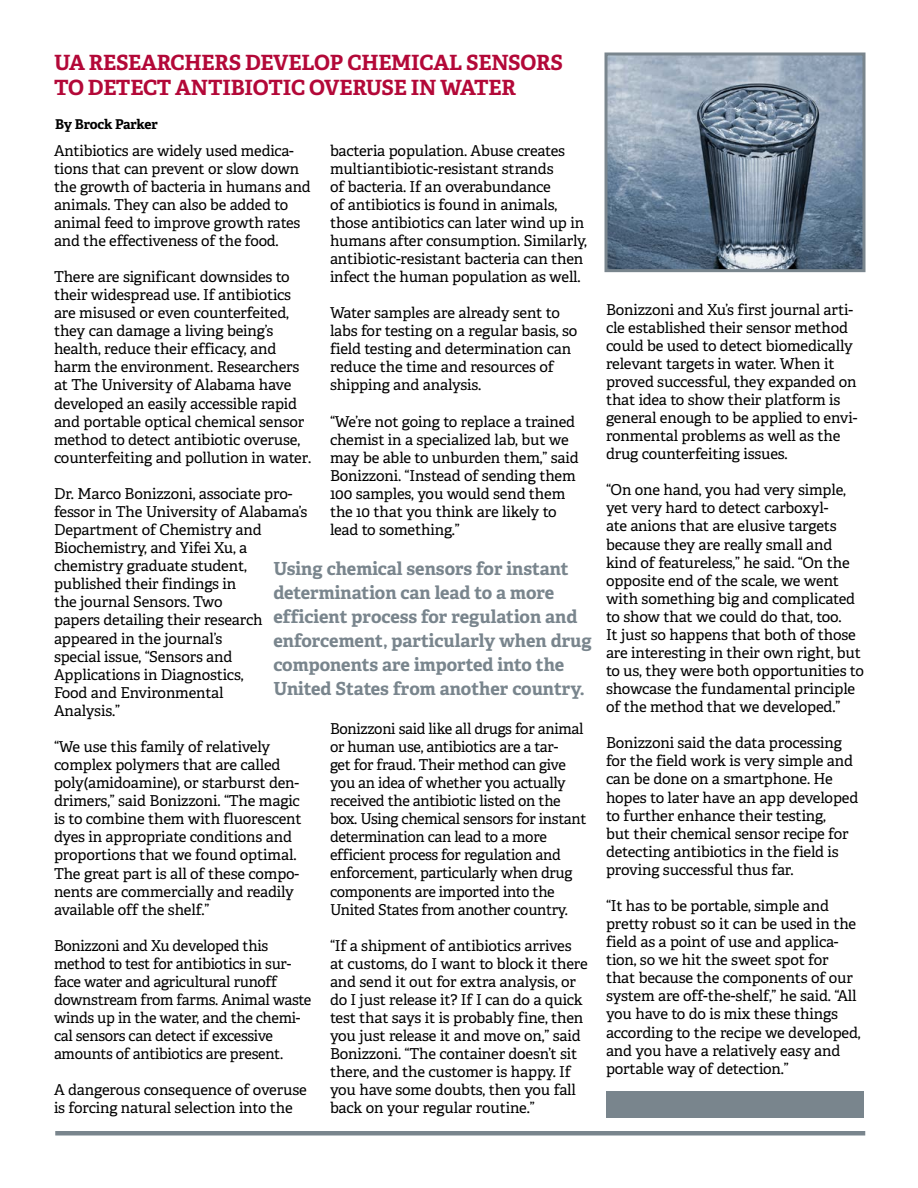
<style>
.page{position:relative;width:918px;height:1188px;background:#fff}
.page>*{position:absolute;margin:0;border:0;box-sizing:border-box;transform-origin:0 0}
.t1{font:700 21px/25.5px "Adelle PE";letter-spacing:-.01em;color:#b30838}
.t2{font:700 18px/24px "Adelle PE";letter-spacing:-.005em;color:#79858d}
.t3{font:15px/18px "Adelle PE";letter-spacing:-.01em;color:#000}
.t4{font:700 13.5px "Adelle PE";letter-spacing:-.015em;color:#000}
</style>
<div class="page">
<img style="left:608px;top:56px;width:254px;height:212px">
<div style="left:604px;top:52px;width:262px;height:220px;border:3px solid #79858d"></div>
<div style="left:55px;top:1131px;width:810px;height:5px;background:#79858d"></div>
<div style="left:606px;top:1091px;width:258px;height:27px;background:#79858d"></div>
<h1 class="t1" style="left:54px;top:49px;width:510px">UA RESEARCHERS DEVELOP CHEMICAL SENSORS<br>TO DETECT ANTIBIOTIC OVERUSE IN WATER</h1>
<p class="t4" style="left:55px;top:114px;width:104px">By Brock Parker</p>
<p class="t3" style="left:54px;top:141px;width:258px">Antibiotics are widely used medica&shy;tions that can prevent or slow down the growth of bacteria in humans and animals. They can also be added to animal feed to improve growth rates and the effectiveness of the food.</p>
<p class="t3" style="left:54px;top:267px;width:259px">There are significant downsides to their widespread use. If antibiotics are misused or even counterfeited, they can damage a living being’s health, reduce their efficacy, and harm the environment. Researchers at The University of Alabama have developed an easily accessible rapid and portable optical chemical sensor method to detect antibiotic overuse, counterfeiting and pollution in water.</p>
<p class="t3" style="left:54px;top:484px;width:255px">Dr. Marco Bonizzoni, associate pro&shy;fessor in The University of Alabama’s<br>Department of Chemistry and<br>Biochemistry, and Yifei Xu, a chemistry graduate student, published their findings in<br>the journal Sensors. Two<br>papers detailing their research appeared in the journal’s<br>special issue, “Sensors and<br>Applications in Diagnostics,<br>Food and Environmental<br>Analysis.”</p>
<p class="t3" style="left:54px;top:737px;width:249px">“We use this family of relatively complex polymers that are called poly(amidoamine), or starburst den&shy;drimers,” said Bonizzoni. “The magic is to combine them with fluorescent dyes in appropriate conditions and proportions that we found optimal.<br>The great part is all of these compo&shy;nents are commercially and readily available off the shelf.”</p>
<p class="t3" style="left:54px;top:936px;width:259px">Bonizzoni and Xu developed this method to test for antibiotics in sur&shy;face water and agricultural runoff downstream from farms. Animal waste winds up in the water, and the chemi&shy;cal sensors can detect if excessive amounts of antibiotics are present.</p>
<p class="t3" style="left:54px;top:1080px;width:254px">A dangerous consequence of overuse is forcing natural selection into the</p>
<p class="t3" style="left:330px;top:141px;width:258px">bacteria population. Abuse creates multiantibiotic-resistant strands<br>of bacteria. If an overabundance<br>of antibiotics is found in animals, those antibiotics can later wind up in humans after consumption. Similarly, antibiotic-resistant bacteria can then infect the human population as well.</p>
<p class="t3" style="left:330px;top:303px;width:249px">Water samples are already sent to labs for testing on a regular basis, so field testing and determination can reduce the time and resources of shipping and analysis.</p>
<p class="t3" style="left:330px;top:412px;width:250px">“We’re not going to replace a trained chemist in a specialized lab, but we may be able to unburden them,” said<br>Bonizzoni. “Instead of sending them<br>100 samples, you would send them the 10 that you think are likely to lead to something.”</p>
<p class="t2" style="left:273px;top:556px;width:320px">Using chemical sensors for instant determination can lead to a more efficient process for regulation and enforcement, particularly when drug components are imported into the United States from another country.</p>
<p class="t3" style="left:330px;top:719px;width:258px">Bonizzoni said like all drugs for animal or human use, antibiotics are a tar-<br>get for fraud. Their method can give you an idea of whether you actually received the antibiotic listed on the box. Using chemical sensors for instant determination can lead to a more efficient process for regulation and enforcement, particularly when drug components are imported into the United States from another country.</p>
<p class="t3" style="left:330px;top:936px;width:259px">“If a shipment of antibiotics arrives at customs, do I want to block it there and send it out for extra analysis, or do I just release it? If I can do a quick test that says it is probably fine, then you just release it and move on,” said Bonizzoni. “The container doesn’t sit there, and the customer is happy. If you have some doubts, then you fall back on your regular routine.”</p>
<p class="t3" style="left:606px;top:300px;width:253px">Bonizzoni and Xu’s first journal arti&shy;cle established their sensor method could be used to detect biomedically relevant targets in water. When it proved successful, they expanded on that idea to show their platform is general enough to be applied to envi&shy;ronmental problems as well as the drug counterfeiting issues.</p>
<p class="t3" style="left:606px;top:480px;width:259px">“On one hand, you had very simple, yet very hard to detect carboxyl-<br>ate anions that are elusive targets because they are really small and kind of featureless,” he said. “On the opposite end of the scale, we went with something big and complicated to show that we could do that, too.<br>It just so happens that both of those are interesting in their own right, but to us, they were both opportunities to showcase the fundamental principle of the method that we developed.”</p>
<p class="t3" style="left:606px;top:733px;width:254px">Bonizzoni said the data processing for the field work is very simple and can be done on a smartphone. He hopes to later have an app developed to further enhance their testing,<br>but their chemical sensor recipe for detecting antibiotics in the field is proving successful thus far.</p>
<p class="t3" style="left:606px;top:896px;width:256px">“It has to be portable, simple and pretty robust so it can be used in the field as a point of use and applica&shy;tion, so we hit the sweet spot for that because the components of our system are off-the-shelf,” he said. “All you have to do is mix these things according to the recipe we developed, and you have a relatively easy and portable way of detection.”</p>
</div>
